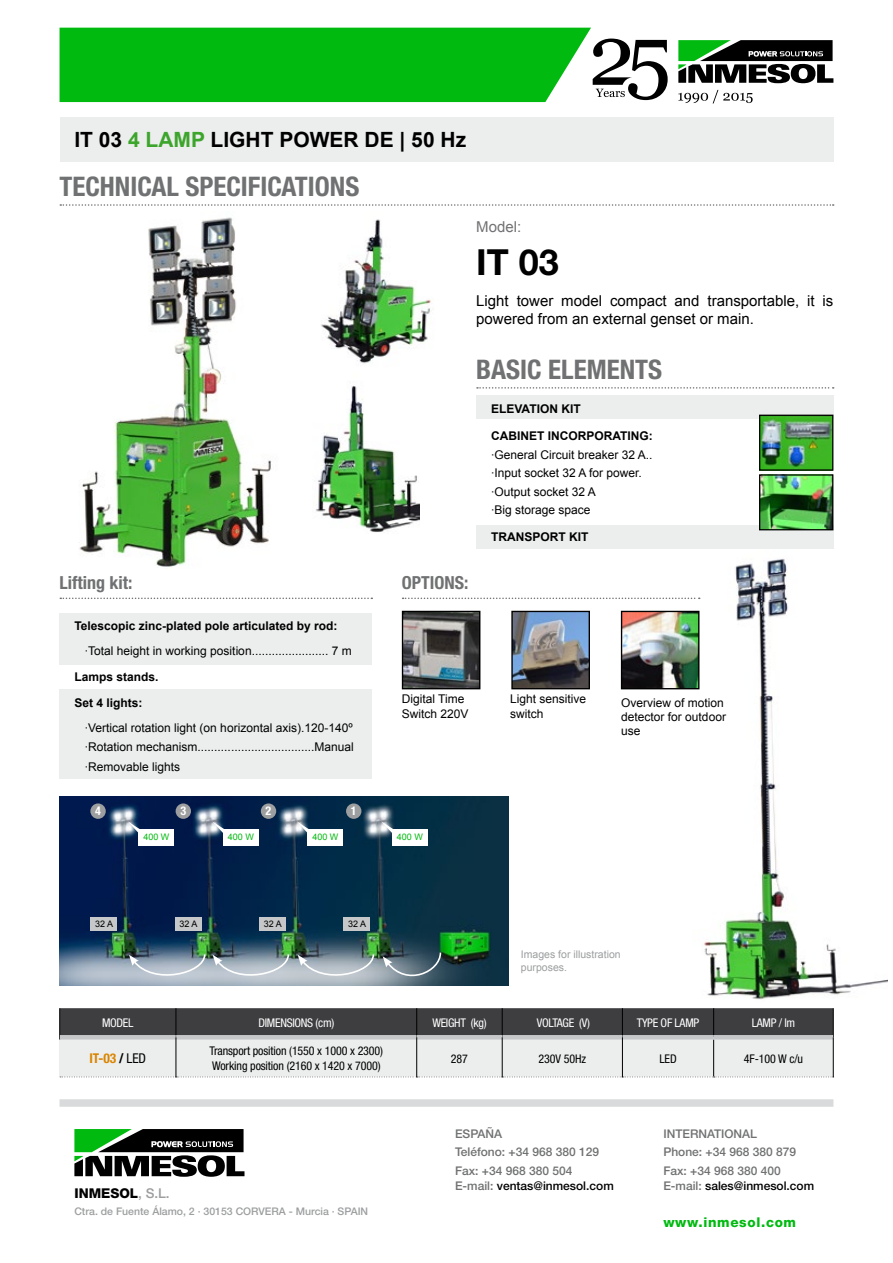
<style>
.page{position:relative;width:893px;height:1263px;background:#fff}
.page>*{position:absolute;margin:0;border:0;box-sizing:border-box;transform-origin:0 0}
.t1{font:700 36px "Helvetica Neue LT Std";color:#000}
.t2{font:700 condensed 27px "Helvetica Neue LT Std";color:#707172}
.t3{font:700 21px "Arial";color:#000}
.t4{font:700 condensed 18px "Helvetica Neue LT Std";color:#707172}
.t5{font:15px/18px "Arial";color:#000}
.t6{font:15px "Arial";color:#707172}
.t7{font:800 13.5px "Helvetica Neue LT Std";letter-spacing:.05em;color:#01ba10}
.t8{font:800 13.5px "Helvetica Neue LT Std";color:#000}
.t9{font:700 condensed 13.5px "Helvetica Neue LT Std";color:#da8500}
.t10{font:12px/14.4px "Arial";color:#000}
.t11{font:700 12px/25.7px "Arial";color:#000}
.t12{font:500 12px/18.6px "Helvetica Neue LT Std";color:#707172}
.t13{font:condensed 12px/14.4px "Helvetica Neue LT Std";letter-spacing:-.01em;color:#000}
.t14{font:condensed 12px "Helvetica Neue LT Std";letter-spacing:-.025em;color:#fff}
.t15{font:500 12px "Helvetica Neue LT Std";color:#000}
.t16{font:700 condensed 12px "Helvetica Neue LT Std";color:#fff}
.t17{font:500 10.5px "Helvetica Neue LT Std";color:#9c9e9f}
.t18{font:10.5px/12.6px "Arial";color:#9c9e9f}
.t19{font:9px "Arial";color:#00ba0f}
.t20{font:9px "Arial";color:#000}
.s1{color:#3ca52b}
.s2{color:#000}
.s3{font-weight:400;color:#000}
.s4{font-weight:500;color:#9c9e9f}
.s5{color:#707172}
</style>
<div class="page">
<div style="left:60px;top:1099px;width:773px;height:8px;background:#d9dadb"></div>
<svg style="left:74px;top:1129px;width:170px;height:48px"></svg>
<svg style="left:678px;top:90px;width:75px;height:13px"></svg>
<svg style="left:678px;top:40px;width:155px;height:43px"></svg>
<svg style="left:60px;top:28px;width:608px;height:74px;background:#20bb2c"></svg>
<div style="left:60px;top:689px;width:312px;height:89px;background:#eceded"></div>
<img style="left:79px;top:217px;width:192px;height:350px">
<img style="left:321px;top:219px;width:112px;height:145px">
<img style="left:314px;top:385px;width:106px;height:147px">
<img style="left:660px;top:534px;width:228px;height:466px">
<svg style="left:60px;top:204px;width:774px;height:2px"></svg>
<svg style="left:60px;top:597px;width:312px;height:2px"></svg>
<div style="left:60px;top:613px;width:312px;height:51px;background:#eceded"></div>
<svg style="left:477px;top:387px;width:357px;height:2px"></svg>
<div style="left:476px;top:395px;width:357px;height:24px;background:#eceded"></div>
<div style="left:476px;top:525px;width:357px;height:24px;background:#eceded"></div>
<div style="left:227px;top:1131px;width:13px;height:6px;background:#000"></div>
<hr style="left:59px;top:1008px;width:1px;height:31px;background:#000">
<svg style="left:60px;top:1008px;width:774px;height:69px;background:#a3a3a4"></svg>
<hr style="left:60px;top:1035px;width:116px;height:4px;background:#c6c7c8">
<hr style="left:176px;top:1035px;width:241px;height:4px;background:#c6c7c8">
<hr style="left:417px;top:1035px;width:85px;height:4px;background:#c6c7c8">
<hr style="left:502px;top:1035px;width:120px;height:4px;background:#c6c7c8">
<hr style="left:623px;top:1035px;width:91px;height:4px;background:#c6c7c8">
<hr style="left:714px;top:1035px;width:119px;height:4px;background:#c6c7c8">
<hr style="left:176px;top:1037px;width:1px;height:40px;background:#000">
<hr style="left:416px;top:1037px;width:1px;height:40px;background:#000">
<hr style="left:502px;top:1037px;width:1px;height:40px;background:#000">
<hr style="left:622px;top:1037px;width:1px;height:40px;background:#000">
<hr style="left:833px;top:1037px;width:1px;height:40px;background:#000">
<svg style="left:403px;top:597px;width:297px;height:2px"></svg>
<img style="left:513px;top:613px;width:75px;height:74px">
<div style="left:511px;top:611px;width:79px;height:78px;border:1px solid #000"></div>
<img style="left:404px;top:613px;width:74px;height:74px">
<div style="left:402px;top:611px;width:78px;height:78px;border:1px solid #000"></div>
<img style="left:623px;top:613px;width:74px;height:74px">
<div style="left:621px;top:611px;width:78px;height:78px;border:1px solid #000"></div>
<img style="left:761px;top:476px;width:70px;height:52px">
<div style="left:759px;top:474px;width:74px;height:56px;border:1px solid #000"></div>
<img style="left:761px;top:417px;width:70px;height:52px">
<div style="left:759px;top:415px;width:74px;height:56px;border:1px solid #000"></div>
<img style="left:60px;top:796px;width:448px;height:189px">
<svg style="left:383px;top:951px;width:59px;height:35px;background:#617480"></svg>
<svg style="left:298px;top:953px;width:77px;height:32px;background:#a8b3ba"></svg>
<svg style="left:213px;top:953px;width:77px;height:32px;background:#aab6bf"></svg>
<svg style="left:129px;top:953px;width:77px;height:32px;background:#a6b3bf"></svg>
<div style="left:344px;top:917px;width:26px;height:13px;background:#c6c7c8"></div>
<div style="left:259px;top:917px;width:27px;height:13px;background:#c6c7c8"></div>
<div style="left:175px;top:917px;width:26px;height:13px;background:#c6c7c8"></div>
<div style="left:91px;top:917px;width:26px;height:13px;background:#c6c7c8"></div>
<svg style="left:381px;top:821px;width:14px;height:14px"></svg>
<div style="left:392px;top:829px;width:36px;height:16px;background:#fff"></div>
<svg style="left:297px;top:821px;width:14px;height:14px"></svg>
<div style="left:307px;top:829px;width:36px;height:16px;background:#fff"></div>
<svg style="left:212px;top:821px;width:14px;height:14px"></svg>
<div style="left:223px;top:829px;width:36px;height:16px;background:#fff"></div>
<svg style="left:128px;top:821px;width:14px;height:14px"></svg>
<div style="left:138px;top:829px;width:36px;height:16px;background:#fff"></div>
<div style="left:346px;top:803px;width:15px;height:16px;background:#9c9e9f;border-radius:50%"></div>
<div style="left:261px;top:803px;width:15px;height:16px;background:#9c9e9f;border-radius:50%"></div>
<div style="left:176px;top:803px;width:15px;height:16px;background:#9c9e9f;border-radius:50%"></div>
<div style="left:90px;top:803px;width:16px;height:16px;background:#9c9e9f;border-radius:50%"></div>
<div style="left:60px;top:117px;width:773px;height:45px;background:#eceded"></div>
<h3 class="t3" style="left:74px;top:126px;width:393px">IT 03 <span class="s1">4 LAMP</span> LIGHT POWER DE | 50 Hz</h3>
<h2 class="t2" style="left:60px;top:170px;width:301px">TECHNICAL SPECIFICATIONS</h2>
<h3 class="t4" style="left:60px;top:572px;width:74px">Lifting kit:</h3>
<p class="t11" style="left:74px;top:613px;width:265px">Telescopic zinc-plated pole articulated by rod:</p>
<p class="t10" style="left:85px;top:644px;width:268px">·Total height in working position....................... 7 m</p>
<p class="t11" style="left:74px;top:664px;width:86px">Lamps stands.<br>Set 4 lights:</p>
<p class="t10" style="left:85px;top:718px;width:270px;line-height:19.2px;text-align:justify">·Vertical rotation light (on horizontal axis).120-140º ·Rotation mechanism...................................Manual ·Removable lights</p>
<p class="t16" style="left:95px;top:804px;width:7px">4</p>
<p class="t16" style="left:180px;top:804px;width:7px">3</p>
<p class="t16" style="left:266px;top:804px;width:7px">2</p>
<p class="t16" style="left:351px;top:804px;width:7px">1</p>
<p class="t6" style="left:476px;top:217px;width:47px">Model:</p>
<h1 class="t1" style="left:476px;top:240px;width:84px">IT 03</h1>
<p class="t5" style="left:476px;top:292px;width:359px">Light tower model compact and transportable, it is powered from an external genset or main.</p>
<h2 class="t2" style="left:476px;top:353px;width:187px">BASIC ELEMENTS</h2>
<p class="t11" style="left:491px;top:396px;width:91px">ELEVATION KIT</p>
<p class="t11" style="left:491px;top:423px;width:163px">CABINET INCORPORATING:</p>
<p class="t10" style="left:491px;top:445px;width:163px;line-height:18.6px">·General Circuit breaker 32 A.. ·Input socket 32 A for power. ·Output socket 32 A<br>·Big storage space</p>
<p class="t11" style="left:491px;top:524px;width:99px">TRANSPORT KIT</p>
<h3 class="t4" style="left:402px;top:572px;width:68px">OPTIONS:</h3>
<p class="t10" style="left:402px;top:692px;width:68px">Digital Time<br>Switch 220V</p>
<p class="t10" style="left:510px;top:692px;width:78px">Light sensitive switch</p>
<p class="t10" style="left:621px;top:695px;width:106px">Overview of motion detector for outdoor use</p>
<p class="t19" style="left:143px;top:831px;width:28px">400 W</p>
<p class="t19" style="left:228px;top:831px;width:28px">400 W</p>
<p class="t19" style="left:312px;top:831px;width:28px">400 W</p>
<p class="t19" style="left:397px;top:831px;width:28px">400 W</p>
<p class="t20" style="left:95px;top:918px;width:20px">32 A</p>
<p class="t20" style="left:179px;top:918px;width:20px">32 A</p>
<p class="t20" style="left:264px;top:918px;width:20px">32 A</p>
<p class="t20" style="left:348px;top:918px;width:20px">32 A</p>
<p class="t18" style="left:521px;top:948px;width:101px">Images for illustration purposes.</p>
<p class="t14" style="left:102px;top:1016px;width:33px">MODEL</p>
<p class="t14" style="left:258px;top:1016px;width:77px">DIMENSIONS (cm)</p>
<p class="t14" style="left:432px;top:1016px;width:56px">WEIGHT (kg)</p>
<p class="t14" style="left:537px;top:1016px;width:55px">VOLTAGE (V)</p>
<p class="t14" style="left:637px;top:1016px;width:64px">TYPE OF LAMP</p>
<p class="t14" style="left:752px;top:1016px;width:45px">LAMP / lm</p>
<p class="t9" style="left:90px;top:1050px;width:58px">IT-03 <span class="s2">/</span> <span class="s3">LED</span></p>
<p class="t13" style="left:210px;top:1044px;width:175px">Transport position (1550 x 1000 x 2300)<br>Working position (2160 x 1420 x 7000)</p>
<p class="t13" style="left:451px;top:1051px;width:19px">287</p>
<p class="t13" style="left:539px;top:1051px;width:49px">230V 50Hz</p>
<p class="t13" style="left:659px;top:1051px;width:19px">LED</p>
<p class="t13" style="left:744px;top:1051px;width:61px">4F-100 W c/u</p>
<p class="t8" style="left:74px;top:1185px;width:97px">INMESOL<span class="s4">, S.L.</span></p>
<p class="t17" style="left:74px;top:1205px;width:295px">Ctra. de Fuente Álamo, 2 · 30153 CORVERA - Murcia · SPAIN</p>
<p class="t12" style="left:455px;top:1124px;width:146px">ESPAÑA<br>Teléfono: +34 968 380 129<br>Fax: +34 968 380 504</p>
<p class="t15" style="left:455px;top:1178px;width:160px"><span class="s5">E-mail:</span> ventas@inmesol.com</p>
<p class="t12" style="left:663px;top:1124px;width:134px">INTERNATIONAL<br>Phone: +34 968 380 879<br>Fax: +34 968 380 400</p>
<p class="t15" style="left:663px;top:1178px;width:152px"><span class="s5">E-mail:</span> sales@inmesol.com</p>
<p class="t7" style="left:663px;top:1214px;width:134px">www.inmesol.com</p>
</div>
